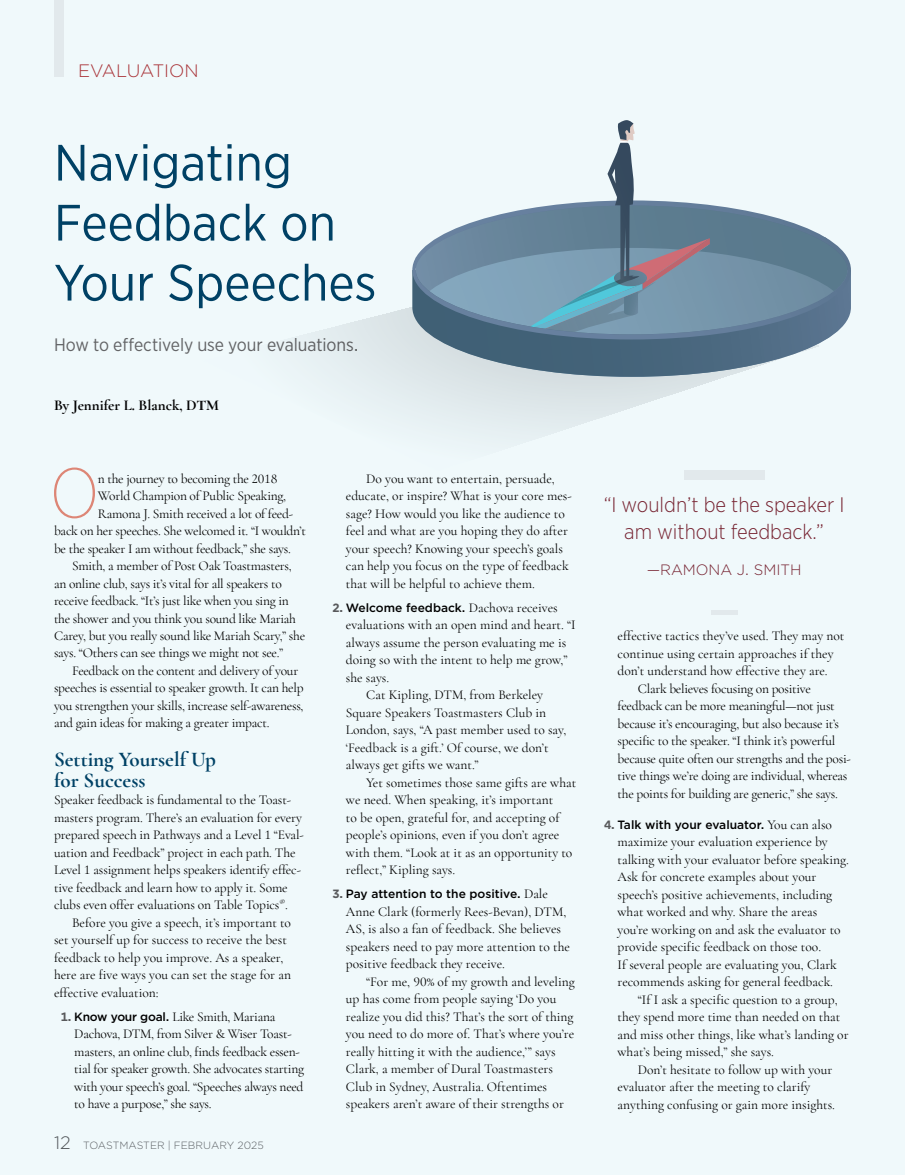
<style>
.page{position:relative;width:905px;height:1175px;background:#fff}
.page>*{position:absolute;margin:0;border:0;box-sizing:border-box;transform-origin:0 0}
.t1{font:200 70.5px "Gotham Narrow";color:#dd8676}
.t2{font:51px/60px "Gotham Narrow";color:#004165}
.t3{font:300 21px/27px "Gotham Narrow";color:#772432;text-align:center}
.t4{font:700 21px/21px "Cormorant Garamond";color:#004165}
.t5{font:18px "Gotham Narrow";letter-spacing:-.005em;color:#636466}
.t6{font:300 18px "Gotham";color:#a93439}
.t7{font:700 15px "Cormorant Garamond";color:#000}
.t8{font:300 15px "Gotham";color:#772432}
.t9{font:13.5px/17.4px "Cormorant Garamond";color:#000}
.t10{font:13.5px/17.4px "Cormorant Garamond";letter-spacing:-.02em;color:#000}
.t11{font:500 12px "Gotham";color:#000}
.t12{font:300 10.5px "Gotham";color:#636466}
.s1{font-family:"Gotham";font-weight:700;font-size:12px;color:#58595b}
.s2{font-family:"Gotham";font-weight:500;font-size:12px}
.s3{font-size:18px;color:#58595b}
.s4{font-weight:700;color:#58595b}
.s5{font-family:"Cormorant Garamond";font-weight:400;font-size:13.5px}
</style>
<div class="page">
<div style="left:0;top:0;width:904px;height:1174px;background:#f0f9fb"></div>
<svg style="left:812px;top:230px;width:38px;height:109px"></svg>
<svg style="left:416px;top:205px;width:431px;height:129px;background:#5c7d90"></svg>
<svg style="left:374px;top:120px;width:438px;height:284px"></svg>
<div style="left:683px;top:470px;width:81px;height:9px;background:#e2e9ec"></div>
<hr style="left:710px;top:610px;width:27px;height:4px;background:#e2e9ec">
<div style="left:54px;top:0;width:9px;height:77px;background:#e2e9ec"></div>
<h3 class="t6" style="left:78px;top:59px;width:122px">EVALUATION</h3>
<h2 class="t2" style="left:54px;top:132px;width:324px">Navigating<br>Feedback on<br>Your Speeches</h2>
<h3 class="t5" style="left:54px;top:333px;width:306px">How to effectively use your evaluations.</h3>
<p class="t7" style="left:54px;top:396px;width:166px">By Jennifer L. Blanck, DTM</p>
<h1 class="t1" style="left:50px;top:450px;width:51px">O</h1>
<p class="t10" style="left:98px;top:469px;width:181px">n the journey to becoming the 2018</p>
<p class="t10" style="left:98px;top:487px;width:190px">World Champion of Public Speaking,</p>
<p class="t10" style="left:98px;top:504px;width:197px">Ramona J. Smith received a lot of feed-</p>
<p class="t10" style="left:54px;top:522px;width:253px">back on her speeches. She welcomed it. “I wouldn’t</p>
<p class="t10" style="left:54px;top:539px;width:238px">be the speaker I am without feedback,” she says.</p>
<p class="t10" style="left:72px;top:557px;width:221px">Smith, a member of Post Oak Toastmasters,</p>
<p class="t10" style="left:54px;top:574px;width:229px">an online club, says it’s vital for all speakers to</p>
<p class="t10" style="left:54px;top:592px;width:236px">receive feedback. “It’s just like when you sing in</p>
<p class="t10" style="left:54px;top:609px;width:243px">the shower and you think you sound like Mariah</p>
<p class="t10" style="left:54px;top:627px;width:253px">Carey, but you really sound like Mariah Scary,” she</p>
<p class="t10" style="left:54px;top:644px;width:231px">says. “Others can see things we might not see.”</p>
<p class="t10" style="left:72px;top:662px;width:228px">Feedback on the content and delivery of your</p>
<p class="t10" style="left:54px;top:679px;width:251px">speeches is essential to speaker growth. It can help</p>
<p class="t10" style="left:54px;top:697px;width:251px">you strengthen your skills, increase self-awareness,</p>
<p class="t10" style="left:54px;top:714px;width:217px">and gain ideas for making a greater impact.</p>
<h3 class="t4" style="left:54px;top:748px;width:163px">Setting Yourself Up for Success</h3>
<p class="t9" style="left:54px;top:791px;width:251px">Speaker feedback is fundamental to the Toast&shy;masters program. There’s an evaluation for every prepared speech in Pathways and a Level 1 “Eval&shy;uation and Feedback” project in each path. The Level 1 assignment helps speakers identify effec&shy;tive feedback and learn how to apply it. Some clubs even offer evaluations on Table Topics<sup>®</sup>.</p>
<p class="t9" style="left:54px;top:913px;width:238px;text-indent:18px">Before you give a speech, it’s important to set yourself up for success to receive the best feedback to help you improve. As a speaker, here are five ways you can set the stage for an effective evaluation:</p>
<p class="t10" style="left:74px;top:1007px;width:231px;text-indent:-14px"><span class="s1">1.</span> <span class="s2">Know your goal.</span> Like Smith, Mariana Dachova, DTM, from Silver &amp; Wiser Toast&shy;masters, an online club, finds feedback essen&shy;tial for speaker growth. She advocates starting with your speech’s goal. “Speeches always need to have a purpose,” she says.</p>
<p class="t12" style="left:54px;top:1138px;width:211px"><span class="s3">12</span> TOASTMASTER | FEBRUARY 2025</p>
<p class="t9" style="left:346px;top:469px;width:227px;text-indent:20px">Do you want to entertain, persuade, educate, or inspire? What is your core mes&shy;sage? How would you like the audience to feel and what are you hoping they do after your speech? Knowing your speech’s goals can help you focus on the type of feedback that will be helpful to achieve them.</p>
<p class="t11" style="left:332px;top:599px;width:227px"><span class="s4">2.</span> Welcome feedback. <span class="s5">Dachova receives</span></p>
<p class="t9" style="left:346px;top:616px;width:231px">evaluations with an open mind and heart. “I</p>
<p class="t9" style="left:346px;top:633px;width:222px">always assume the person evaluating me is</p>
<p class="t9" style="left:346px;top:651px;width:223px">doing so with the intent to help me grow,”</p>
<p class="t9" style="left:346px;top:668px;width:45px">she says.</p>
<p class="t9" style="left:366px;top:686px;width:178px">Cat Kipling, DTM, from Berkeley</p>
<p class="t9" style="left:346px;top:703px;width:202px">Square Speakers Toastmasters Club in</p>
<p class="t9" style="left:346px;top:721px;width:222px">London, says, “A past member used to say,</p>
<p class="t9" style="left:346px;top:738px;width:204px">‘Feedback is a gift.’ Of course, we don’t</p>
<p class="t9" style="left:346px;top:756px;width:134px">always get gifts we want.”</p>
<p class="t9" style="left:366px;top:773px;width:212px">Yet sometimes those same gifts are what</p>
<p class="t9" style="left:346px;top:791px;width:209px">we need. When speaking, it’s important</p>
<p class="t9" style="left:346px;top:808px;width:215px">to be open, grateful for, and accepting of</p>
<p class="t9" style="left:346px;top:826px;width:215px">people’s opinions, even if you don’t agree</p>
<p class="t9" style="left:346px;top:843px;width:228px">with them. “Look at it as an opportunity to</p>
<p class="t9" style="left:346px;top:861px;width:111px">reflect,” Kipling says.</p>
<p class="t11" style="left:332px;top:886px;width:217px"><span class="s4">3.</span> Pay attention to the positive. <span class="s5">Dale</span></p>
<p class="t9" style="left:346px;top:902px;width:225px">Anne Clark (formerly Rees-Bevan), DTM, AS, is also a fan of feedback. She believes speakers need to pay more attention to the positive feedback they receive.</p>
<p class="t9" style="left:346px;top:972px;width:230px;text-indent:20px">“For me, 90% of my growth and leveling up has come from people saying ‘Do you realize you did this? That’s the sort of thing you need to do more of. That’s where you’re really hitting it with the audience,’” says Clark, a member of Dural Toastmasters Club in Sydney, Australia. Oftentimes speakers aren’t aware of their strengths or</p>
<h3 class="t3" style="left:603px;top:490px;width:242px">“I wouldn’t be the speaker I am without feedback.”</h3>
<p class="t8" style="left:646px;top:560px;width:156px">—RAMONA J. SMITH</p>
<p class="t9" style="left:617px;top:627px;width:228px">effective tactics they’ve used. They may not</p>
<p class="t9" style="left:617px;top:645px;width:217px">continue using certain approaches if they</p>
<p class="t9" style="left:617px;top:662px;width:212px">don’t understand how effective they are.</p>
<p class="t10" style="left:638px;top:680px;width:175px">Clark believes focusing on positive</p>
<p class="t10" style="left:617px;top:697px;width:219px">feedback can be more meaningful—not just</p>
<p class="t10" style="left:617px;top:715px;width:223px">because it’s encouraging, but also because it’s</p>
<p class="t10" style="left:617px;top:732px;width:219px">specific to the speaker. “I think it’s powerful</p>
<p class="t10" style="left:617px;top:749px;width:235px">because quite often our strengths and the posi-</p>
<p class="t10" style="left:617px;top:767px;width:231px">tive things we’re doing are individual, whereas</p>
<p class="t10" style="left:617px;top:784px;width:222px">the points for building are generic,” she says.</p>
<p class="t11" style="left:604px;top:816px;width:229px"><span class="s4">4.</span> Talk with your evaluator. <span class="s5">You can also</span></p>
<p class="t9" style="left:617px;top:833px;width:233px">maximize your evaluation experience by talking with your evaluator before speaking.<br>Ask for concrete examples about your speech’s positive achievements, including what worked and why. Share the areas you’re working on and ask the evaluator to provide specific feedback on those too.<br>If several people are evaluating you, Clark recommends asking for general feedback.</p>
<p class="t9" style="left:617px;top:990px;width:232px;text-indent:20px">“If I ask a specific question to a group, they spend more time than needed on that and miss other things, like what’s landing or what’s being missed,” she says.</p>
<p class="t9" style="left:617px;top:1060px;width:219px;text-indent:20px">Don’t hesitate to follow up with your evaluator after the meeting to clarify anything confusing or gain more insights.</p>
</div>
